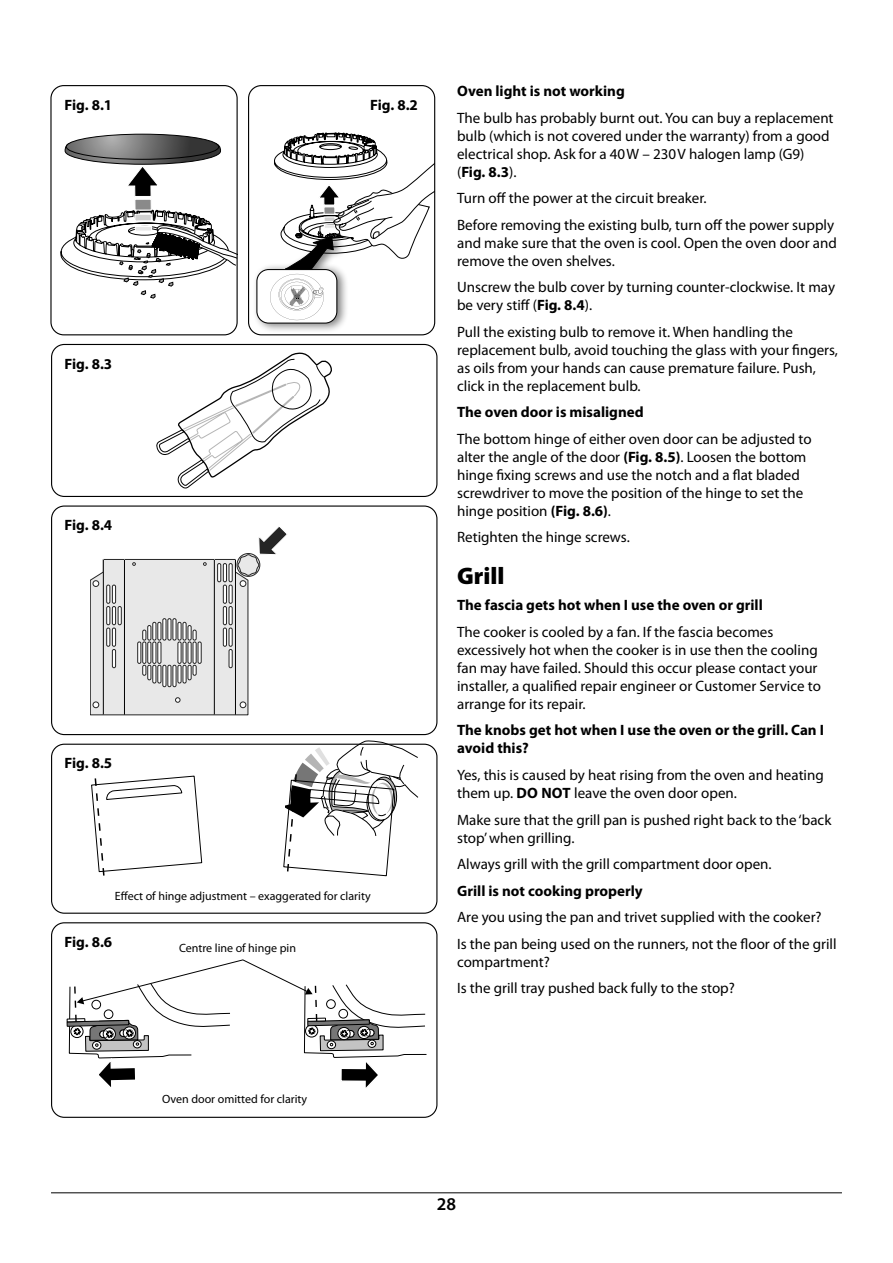
<style>
.page{position:relative;width:893px;height:1263px;background:#fff}
.page>*{position:absolute;margin:0;border:0;box-sizing:border-box;transform-origin:0 0}
.Heading_2_Non_TOC{font:900 24px "Myriad Pro";color:#000}
.t1{font:600 18px "Myriad Pro";color:#000}
.Body{font:15px/18px "Myriad Pro";color:#000}
.Body-2{font:700 15px/18px "Myriad Pro";color:#000}
.Body_centre{font:12px "Myriad Pro";color:#000}
.s1{font-weight:700}
</style>
<div class="page">
<hr style="left:51px;top:1192px;width:791px;height:1px;background:#000">
<div style="left:135px;top:199px;width:16px;height:11px;background:#8a8a8a"></div>
<div style="left:135px;top:199px;width:17px;height:11px;border:1px solid #fff"></div>
<svg style="left:65px;top:134px;width:156px;height:62px"></svg>
<svg style="left:61px;top:210px;width:175px;height:88px"></svg>
<div style="left:50px;top:85px;width:188px;height:250px;border:1px solid #000;border-radius:13px"></div>
<div style="left:248px;top:85px;width:187px;height:250px;border:1px solid #000;border-radius:13px"></div>
<div style="left:252px;top:263px;width:98px;height:70px;background:#000;opacity:.5"></div>
<div style="left:257px;top:270px;width:80px;height:53px;background:#fff;border-radius:12px"></div>
<svg style="left:270px;top:133px;width:165px;height:187px"></svg>
<div style="left:256px;top:269px;width:81px;height:55px;border:1px solid #000;border-radius:12px"></div>
<svg style="left:156px;top:353px;width:176px;height:135px"></svg>
<div style="left:51px;top:344px;width:386px;height:153px;border:1px solid #000;border-radius:13px"></div>
<svg style="left:90px;top:527px;width:197px;height:188px"></svg>
<div style="left:51px;top:505px;width:386px;height:230px;border:1px solid #000;border-radius:13px"></div>
<svg style="left:91px;top:775px;width:112px;height:101px"></svg>
<svg style="left:283px;top:740px;width:136px;height:137px"></svg>
<div style="left:51px;top:744px;width:386px;height:170px;border:1px solid #000;border-radius:13px"></div>
<svg style="left:67px;top:959px;width:360px;height:129px"></svg>
<div style="left:360px;top:1029px;width:14px;height:7px;border:1px dashed #000;border-radius:3px"></div>
<div style="left:340px;top:1030px;width:14px;height:7px;border:1px dashed #000;border-radius:3px"></div>
<div style="left:119px;top:1029px;width:15px;height:8px;border:1px dashed #000;border-radius:3px"></div>
<div style="left:99px;top:1030px;width:15px;height:8px;border:1px dashed #000;border-radius:3px"></div>
<div style="left:51px;top:922px;width:386px;height:196px;border:1px solid #000;border-radius:13px"></div>
<div style="left:60px;top:514px;width:63px;height:21px;background:#fff"></div>
<p class="Body-2" style="left:65px;top:95px;width:49px">Fig. 8.1</p>
<p class="Body-2" style="left:370px;top:95px;width:49px">Fig. 8.2</p>
<p class="Body-2" style="left:65px;top:354px;width:49px">Fig. 8.3</p>
<p class="Body-2" style="left:65px;top:516px;width:49px">Fig. 8.4</p>
<p class="Body-2" style="left:65px;top:754px;width:49px">Fig. 8.5</p>
<p class="Body_centre" style="left:115px;top:889px;width:257px">Effect of hinge adjustment – exaggerated for clarity</p>
<p class="Body-2" style="left:65px;top:932px;width:49px">Fig. 8.6</p>
<p class="Body_centre" style="left:179px;top:941px;width:118px">Centre line of hinge pin</p>
<p class="Body-2" style="left:457px;top:82px;width:169px">Oven light is not working</p>
<p class="Body" style="left:457px;top:109px;width:378px">The bulb has probably burnt out. You can buy a replacement bulb (which is not covered under the warranty) from a good electrical shop. Ask for a 40W – 230V halogen lamp (G9) (<span class="s1">Fig. 8.3</span>).</p>
<p class="Body" style="left:457px;top:189px;width:251px">Turn off the power at the circuit breaker.</p>
<p class="Body" style="left:457px;top:216px;width:381px">Before removing the existing bulb, turn off the power supply and make sure that the oven is cool. Open the oven door and remove the oven shelves.</p>
<p class="Body" style="left:457px;top:278px;width:379px">Unscrew the bulb cover by turning counter-clockwise. It may be very stiff (<span class="s1">Fig. 8.4</span>).</p>
<p class="Body" style="left:457px;top:323px;width:382px">Pull the existing bulb to remove it. When handling the replacement bulb, avoid touching the glass with your fingers, as oils from your hands can cause premature failure. Push, click in the replacement bulb.</p>
<p class="Body-2" style="left:457px;top:403px;width:188px">The oven door is misaligned</p>
<p class="Body" style="left:457px;top:430px;width:356px">The bottom hinge of either oven door can be adjusted to alter the angle of the door <span class="s1">(Fig. 8.5)</span>. Loosen the bottom hinge fixing screws and use the notch and a flat bladed screwdriver to move the position of the hinge to set the hinge position <span class="s1">(Fig. 8.6)</span>.</p>
<p class="Body" style="left:457px;top:528px;width:174px">Retighten the hinge screws.</p>
<p class="Heading_2_Non_TOC" style="left:457px;top:562px;width:49px">Grill</p>
<p class="Body-2" style="left:457px;top:596px;width:307px">The fascia gets hot when I use the oven or grill</p>
<p class="Body" style="left:457px;top:623px;width:365px">The cooker is cooled by a fan. If the fascia becomes excessively hot when the cooker is in use then the cooling fan may have failed. Should this occur please contact your installer, a qualified repair engineer or Customer Service to arrange for its repair.</p>
<p class="Body-2" style="left:457px;top:721px;width:368px">The knobs get hot when I use the oven or the grill. Can I avoid this?</p>
<p class="Body" style="left:457px;top:766px;width:368px">Yes, this is caused by heat rising from the oven and heating them up. <span class="s1">DO NOT</span> leave the oven door open.</p>
<p class="Body" style="left:457px;top:810px;width:376px">Make sure that the grill pan is pushed right back to the ‘back stop’ when grilling.</p>
<p class="Body" style="left:457px;top:855px;width:316px">Always grill with the grill compartment door open.</p>
<p class="Body-2" style="left:457px;top:881px;width:187px">Grill is not cooking properly</p>
<p class="Body" style="left:457px;top:908px;width:366px">Are you using the pan and trivet supplied with the cooker?</p>
<p class="Body" style="left:457px;top:934px;width:381px">Is the pan being used on the runners, not the floor of the grill compartment?</p>
<p class="Body" style="left:457px;top:979px;width:279px">Is the grill tray pushed back fully to the stop?</p>
<p class="Body_centre" style="left:162px;top:1092px;width:147px">Oven door omitted for clarity</p>
<p class="t1" style="left:437px;top:1193px;width:21px">28</p>
</div>
